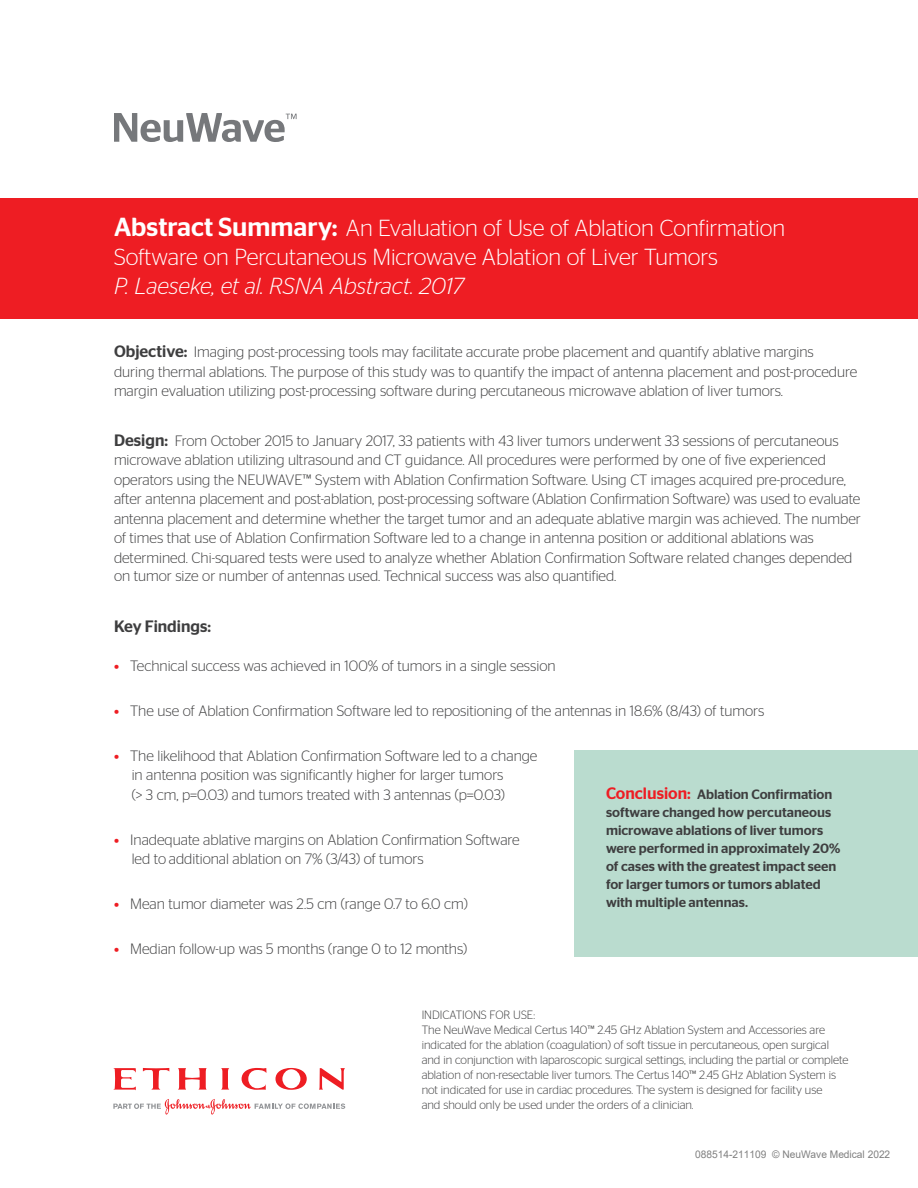
<style>
.page{position:relative;width:918px;height:1188px;background:#fff}
.page>*{position:absolute;margin:0;border:0;box-sizing:border-box;transform-origin:0 0}
.t1{font:300 23.25px/29px "Stag Sans";color:#fff}
.t2{font:italic 300 23.25px "Stag Sans";color:#fff}
.t3{font:500 16.5px "Stag Sans";color:#3e3e3f}
.t4{font:300 15px/19.5px "Stag Sans";color:#3e3e3f}
.t5{font:500 13.5px/18px "Stag Sans";color:#3e3e3f}
.t6{font:300 12px/15px "Stag Sans";color:#3e3e3f;scale:.96 1}
.t7{font:10.5px "Arial";color:#808080}
.s1{font-weight:500;font-size:26.1px}
.s2{font-weight:500;font-size:16.5px}
.s3{font-weight:500;color:#ee1d23}
.s4{font-size:16.5px;color:#ee1d23}
</style>
<div class="page">
<div style="left:574px;top:751px;width:344px;height:206px;background:#badccf"></div>
<div style="left:0;top:198px;width:918px;height:121px;background:#ee1d23"></div>
<svg style="left:114px;top:1068px;width:22px;height:22px"></svg>
<svg style="left:143px;top:1068px;width:26px;height:22px"></svg>
<svg style="left:178px;top:1068px;width:29px;height:22px"></svg>
<svg style="left:221px;top:1068px;width:8px;height:22px"></svg>
<svg style="left:242px;top:1068px;width:24px;height:22px"></svg>
<svg style="left:319px;top:1068px;width:26px;height:22px"></svg>
<svg style="left:275px;top:1068px;width:32px;height:22px"></svg>
<svg style="left:113px;top:1099px;width:232px;height:16px"></svg>
<svg style="left:114px;top:113px;width:183px;height:29px"></svg>
<h1 class="t1" style="left:114px;top:213px;width:673px"><span class="s1">Abstract Summary:</span> An Evaluation of Use of Ablation Confirmation<br>Software on Percutaneous Microwave Ablation of Liver Tumors</h1>
<h1 class="t2" style="left:114px;top:273px;width:351px">P. Laeseke, et al. RSNA Abstract. 2017</h1>
<p class="t4" style="left:114px;top:342px;width:745px"><span class="s2">Objective:</span> Imaging post-processing tools may facilitate accurate probe placement and quantify ablative margins during thermal ablations. The purpose of this study was to quantify the impact of antenna placement and post-procedure margin evaluation utilizing post-processing software during percutaneous microwave ablation of liver tumors.</p>
<p class="t4" style="left:114px;top:431px;width:748px"><span class="s2">Design:</span> From October 2015 to January 2017, 33 patients with 43 liver tumors underwent 33 sessions of percutaneous microwave ablation utilizing ultrasound and CT guidance. All procedures were performed by one of five experienced operators using the NEUWAVE™ System with Ablation Confirmation Software. Using CT images acquired pre-procedure, after antenna placement and post-ablation, post-processing software (Ablation Confirmation Software) was used to evaluate antenna placement and determine whether the target tumor and an adequate ablative margin was achieved. The number of times that use of Ablation Confirmation Software led to a change in antenna position or additional ablations was determined. Chi-squared tests were used to analyze whether Ablation Confirmation Software related changes depended</p>
<p class="t4" style="left:114px;top:566px;width:504px">on tumor size or number of antennas used. Technical success was also quantified.</p>
<p class="t3" style="left:114px;top:617px;width:99px">Key Findings:</p>
<p class="t4" style="left:114px;top:656px;width:443px"><span class="s3">•</span> Technical success was achieved in 100% of tumors in a single session</p>
<p class="t4" style="left:114px;top:701px;width:652px"><span class="s3">•</span> The use of Ablation Confirmation Software led to repositioning of the antennas in 18.6% (8/43) of tumors</p>
<p class="t4" style="left:132px;top:746px;width:407px;text-indent:-18px"><span class="s3">•</span> The likelihood that Ablation Confirmation Software led to a change in antenna position was significantly higher for larger tumors<br>(&gt; 3 cm, p=0.03) and tumors treated with 3 antennas (p=0.03)</p>
<p class="t4" style="left:132px;top:830px;width:390px;text-indent:-18px"><span class="s3">•</span> Inadequate ablative margins on Ablation Confirmation Software led to additional ablation on 7% (3/43) of tumors</p>
<p class="t4" style="left:114px;top:894px;width:355px"><span class="s3">•</span> Mean tumor diameter was 2.5 cm (range 0.7 to 6.0 cm)</p>
<p class="t4" style="left:114px;top:939px;width:355px"><span class="s3">•</span> Median follow-up was 5 months (range 0 to 12 months)</p>
<p class="t5" style="left:606px;top:785px;width:236px"><span class="s4">Conclusion:</span> Ablation Confirmation software changed how percutaneous microwave ablations of liver tumors were performed in approximately 20% of cases with the greatest impact seen for larger tumors or tumors ablated with multiple antennas.</p>
<p class="t6" style="left:422px;top:1007px;width:446px">INDICATIONS FOR USE:<br>The NeuWave Medical Certus 140™ 2.45 GHz Ablation System and Accessories are indicated for the ablation (coagulation) of soft tissue in percutaneous, open surgical and in conjunction with laparoscopic surgical settings, including the partial or complete ablation of non-resectable liver tumors. The Certus 140™ 2.45 GHz Ablation System is not indicated for use in cardiac procedures. The system is designed for facility use<br>and should only be used under the orders of a clinician.</p>
<p class="t7" style="left:695px;top:1148px;width:197px">088514-211109 © NeuWave Medical 2022</p>
</div>
